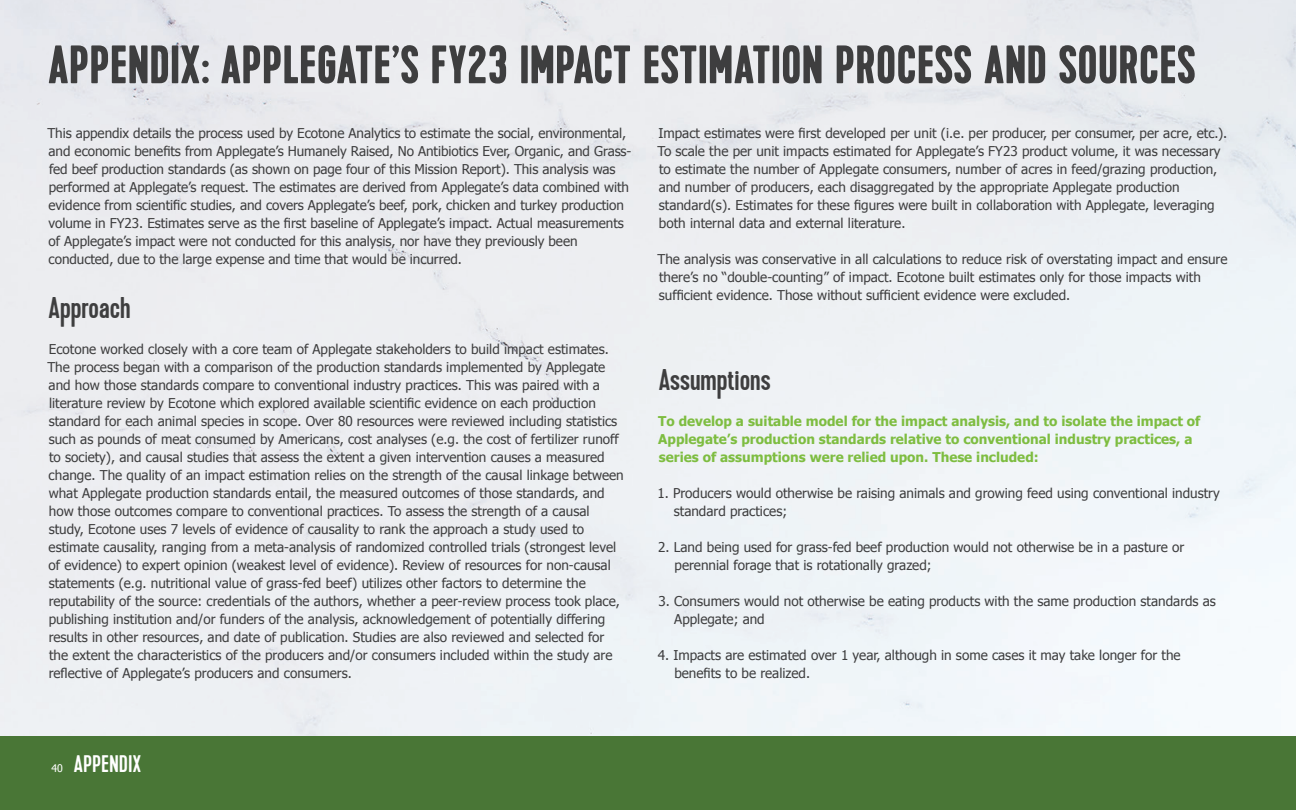
<style>
.page{position:relative;width:1296px;height:810px;background:#fff}
.page>*{position:absolute;margin:0;border:0;box-sizing:border-box;transform-origin:0 0}
.t1{font:700 54px "Kapra";letter-spacing:.01em;color:#3e3e3f}
.t2{font:30px "Kapra";color:#3e3e3f}
.t3{font:24px "Kapra";letter-spacing:.02em;color:#fff}
.t4{font:13.5px/18px "Tahoma";color:#3e3e3f}
.t5{font:700 13.5px/18px "Tahoma";color:#7ebd41}
.t6{font:10.5px "Tahoma";color:#fff}
</style>
<div class="page">
<img style="left:0;top:0;width:1296px;height:737px">
<div style="left:0;top:737px;width:1296px;height:73px;background:#497636"></div>
<h1 class="t1" style="left:48px;top:33px;width:1149px">APPENDIX: APPLEGATE’S FY23 IMPACT ESTIMATION PROCESS AND SOURCES</h1>
<p class="t4" style="left:47px;top:123px;width:586px">This appendix details the process used by Ecotone Analytics to estimate the social, environmental, and economic benefits from Applegate’s Humanely Raised, No Antibiotics Ever, Organic, and Grass&shy;fed beef production standards (as shown on page four of this Mission Report). This analysis was performed at Applegate’s request. The estimates are derived from Applegate’s data combined with evidence from scientific studies, and covers Applegate’s beef, pork, chicken and turkey production volume in FY23. Estimates serve as the first baseline of Applegate’s impact. Actual measurements of Applegate’s impact were not conducted for this analysis, nor have they previously been conducted, due to the large expense and time that would be incurred.</p>
<h2 class="t2" style="left:49px;top:290px;width:84px">Approach</h2>
<p class="t4" style="left:47px;top:339px;width:578px">Ecotone worked closely with a core team of Applegate stakeholders to build impact estimates.<br>The process began with a comparison of the production standards implemented by Applegate and how those standards compare to conventional industry practices. This was paired with a literature review by Ecotone which explored available scientific evidence on each production standard for each animal species in scope. Over 80 resources were reviewed including statistics such as pounds of meat consumed by Americans, cost analyses (e.g. the cost of fertilizer runoff to society), and causal studies that assess the extent a given intervention causes a measured change. The quality of an impact estimation relies on the strength of the causal linkage between what Applegate production standards entail, the measured outcomes of those standards, and how those outcomes compare to conventional practices. To assess the strength of a causal study, Ecotone uses 7 levels of evidence of causality to rank the approach a study used to estimate causality, ranging from a meta-analysis of randomized controlled trials (strongest level of evidence) to expert opinion (weakest level of evidence). Review of resources for non-causal statements (e.g. nutritional value of grass-fed beef) utilizes other factors to determine the reputability of the source: credentials of the authors, whether a peer-review process took place, publishing institution and/or funders of the analysis, acknowledgement of potentially differing results in other resources, and date of publication. Studies are also reviewed and selected for the extent the characteristics of the producers and/or consumers included within the study are reflective of Applegate’s producers and consumers.</p>
<p class="t4" style="left:658px;top:123px;width:571px">Impact estimates were first developed per unit (i.e. per producer, per consumer, per acre, etc.).<br>To scale the per unit impacts estimated for Applegate’s FY23 product volume, it was necessary to estimate the number of Applegate consumers, number of acres in feed/grazing production, and number of producers, each disaggregated by the appropriate Applegate production standard(s). Estimates for these figures were built in collaboration with Applegate, leveraging both internal data and external literature.</p>
<p class="t4" style="left:658px;top:249px;width:572px">The analysis was conservative in all calculations to reduce risk of overstating impact and ensure there’s no “double-counting” of impact. Ecotone built estimates only for those impacts with sufficient evidence. Those without sufficient evidence were excluded.</p>
<h2 class="t2" style="left:659px;top:362px;width:114px">Assumptions</h2>
<p class="t5" style="left:658px;top:411px;width:544px">To develop a suitable model for the impact analysis, and to isolate the impact of<br>Applegate’s production standards relative to conventional industry practices, a series of assumptions were relied upon. These included:</p>
<p class="t4" style="left:674px;top:483px;width:547px;text-indent:-16px">1. Producers would otherwise be raising animals and growing feed using conventional industry standard practices;</p>
<p class="t4" style="left:675px;top:537px;width:511px;text-indent:-16px">2. Land being used for grass-fed beef production would not otherwise be in a pasture or perennial forage that is rotationally grazed;</p>
<p class="t4" style="left:674px;top:591px;width:543px;text-indent:-16px">3. Consumers would not otherwise be eating products with the same production standards as<br>Applegate; and</p>
<p class="t4" style="left:674px;top:645px;width:508px;text-indent:-16px">4. Impacts are estimated over 1 year, although in some cases it may take longer for the benefits to be realized.</p>
<p class="t6" style="left:51px;top:761px;width:13px">40</p>
<h3 class="t3" style="left:74px;top:750px;width:69px">APPENDIX</h3>
</div>
